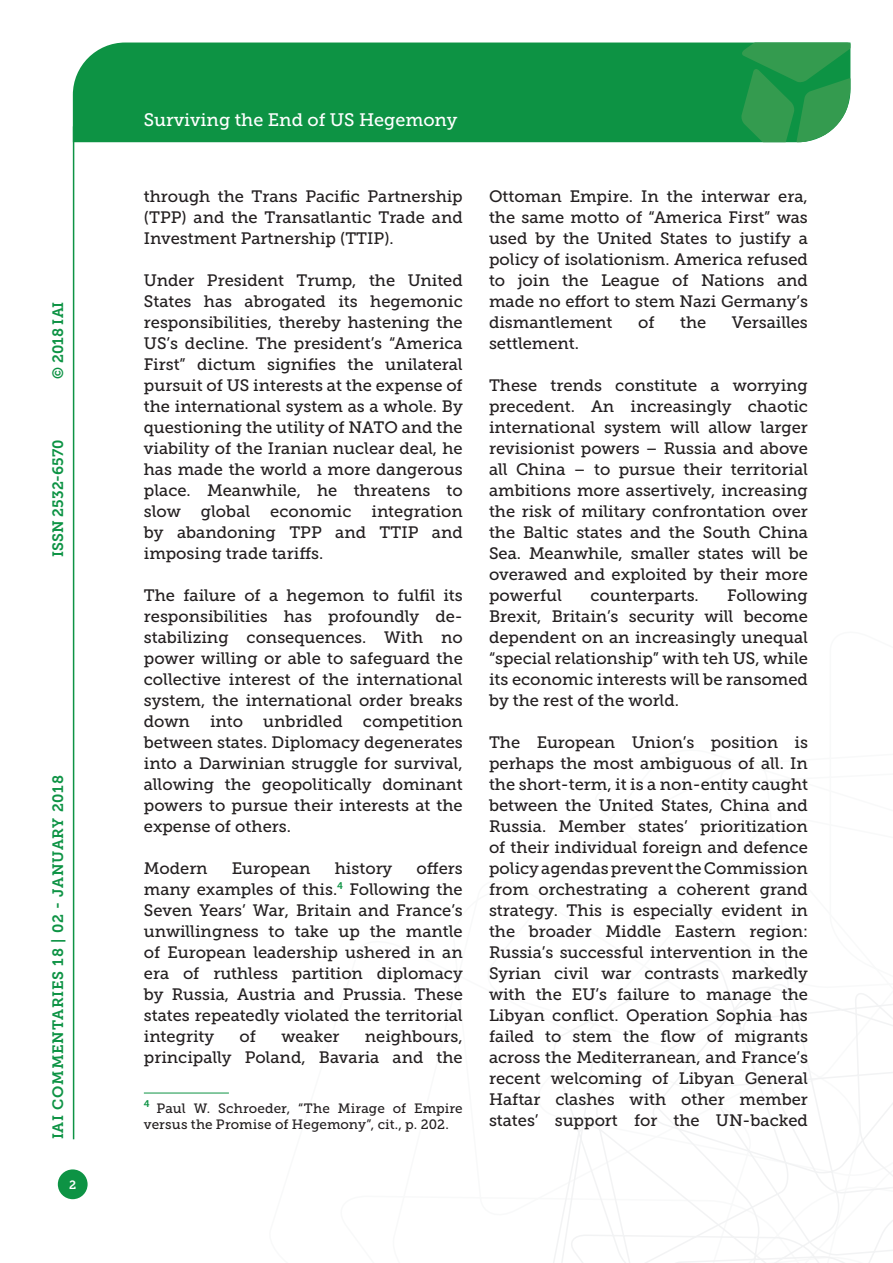
<style>
.page{position:relative;width:893px;height:1263px;background:#fff}
.page>*{position:absolute;margin:0;border:0;box-sizing:border-box;transform-origin:0 0}
.t1{font:18px "Museo Slab 500";color:#fff}
.t2{font:16.5px/21px "Museo Slab 500";color:#231f20;text-align:justify}
.t3{font:15px "Museo Slab 700";letter-spacing:.045em;color:#0d9344}
.t4{font:15px "Museo Slab 700";color:#0d9344}
.t5{font:13.5px/16.2px "Museo Slab 500";letter-spacing:.005em;color:#231f20}
.t6{font:12px "Museo Slab 700";color:#fff}
</style>
<div class="page">
<svg style="left:553px;top:960px;width:340px;height:303px"></svg>
<div style="left:73px;top:43px;width:668px;height:99px;background:#0d9344"></div>
<svg style="left:741px;top:43px;width:109px;height:99px;background:#339d54"></svg>
<div style="left:58px;top:1169px;width:30px;height:30px;background:#0d9344;border-radius:50%"></div>
<hr style="left:73px;top:126px;width:1px;height:1013px;background:#0d9344">
<hr style="left:144px;top:1093px;width:85px;height:1px;background:#0d9344">
<p class="t3" style="left:50px;top:379px;width:79px;rotate:-90deg">© 2018 IAI</p>
<p class="t4" style="left:50px;top:557px;width:119px;rotate:-90deg">ISSN 2532-6570</p>
<p class="t3" style="left:50px;top:1139px;width:366px;rotate:-90deg">IAI COMMENTARIES 18 | 02 - JANUARY 2018</p>
<p class="t6" style="left:69px;top:1178px;width:9px">2</p>
<p class="t1" style="left:144px;top:110px;width:315px">Surviving the End of US Hegemony</p>
<p class="t2" style="left:144px;top:186px;width:320px">through the Trans Pacific Partnership (TPP) and the Transatlantic Trade and Investment Partnership (TTIP).</p>
<p class="t2" style="left:144px;top:270px;width:320px">Under President Trump, the United States has abrogated its hegemonic responsibilities, thereby hastening the US’s decline. The president’s “America First” dictum signifies the unilateral pursuit of US interests at the expense of the international system as a whole. By questioning the utility of NATO and the viability of the Iranian nuclear deal, he has made the world a more dangerous place. Meanwhile, he threatens to slow global economic integration by abandoning TPP and TTIP and imposing trade tariffs.</p>
<p class="t2" style="left:144px;top:585px;width:320px">The failure of a hegemon to fulfil its responsibilities has profoundly de&shy;stabilizing consequences. With no power willing or able to safeguard the collective interest of the international system, the international order breaks down into unbridled competition between states. Diplomacy degenerates into a Darwinian struggle for survival, allowing the geopolitically dominant powers to pursue their interests at the expense of others.</p>
<p class="t2" style="left:144px;top:858px;width:65px">Modern</p>
<p class="t2" style="left:232px;top:858px;width:80px">European</p>
<p class="t2" style="left:335px;top:858px;width:59px">history</p>
<p class="t2" style="left:144px;top:858px;width:320px;text-indent:273px">offers many examples of this.<sup>4</sup> Following the Seven Years’ War, Britain and France’s unwillingness to take up the mantle of European leadership ushered in an era of ruthless partition diplomacy by Russia, Austria and Prussia. These states repeatedly violated the territorial integrity</p>
<p class="t2" style="left:240px;top:1026px;width:18px">of</p>
<p class="t2" style="left:281px;top:1026px;width:60px">weaker</p>
<p class="t2" style="left:144px;top:1026px;width:320px;text-align:right">neighbours,<br>principally Poland, Bavaria and the</p>
<p class="t5" style="left:144px;top:1100px;width:320px"><sup>4</sup> Paul W. Schroeder, “The Mirage of Empire versus the Promise of Hegemony”, cit., p. 202.</p>
<p class="t2" style="left:489px;top:186px;width:320px">Ottoman Empire. In the interwar era, the same motto of “America First” was used by the United States to justify a policy of isolationism. America refused to join the League of Nations and made no effort to stem Nazi Germany’s dismantlement</p>
<p class="t2" style="left:638px;top:312px;width:18px">of</p>
<p class="t2" style="left:680px;top:312px;width:28px">the</p>
<p class="t2" style="left:732px;top:312px;width:77px">Versailles</p>
<p class="t2" style="left:489px;top:333px;width:91px">settlement.</p>
<p class="t2" style="left:489px;top:375px;width:320px">These trends constitute a worrying precedent. An increasingly chaotic international system will allow larger revisionist powers – Russia and above all China – to pursue their territorial ambitions more assertively, increasing the risk of military confrontation over the Baltic states and the South China Sea. Meanwhile, smaller states will be overawed and exploited by their more powerful</p>
<p class="t2" style="left:489px;top:585px;width:320px;text-indent:238px">Following Brexit, Britain’s security will become dependent on an increasingly unequal “special relationship” with teh US, while its economic interests will be ransomed by the rest of the world.</p>
<p class="t2" style="left:489px;top:732px;width:320px">The European Union’s position is perhaps the most ambiguous of all. In the short-term, it is a non-entity caught between the United States, China and Russia. Member states’ prioritization of their individual foreign and defence policy agendas prevent the Commission from orchestrating a coherent grand strategy. This is especially evident in the broader Middle Eastern region:<br>Russia’s successful intervention in the Syrian civil war contrasts markedly with the EU’s failure to manage the Libyan conflict. Operation Sophia has failed to stem the flow of migrants across the Mediterranean, and France’s recent welcoming of Libyan General Haftar clashes with other member states’ support for the UN-backed</p>
<p class="t2" style="left:590px;top:585px;width:110px">counterparts.</p>
</div>
